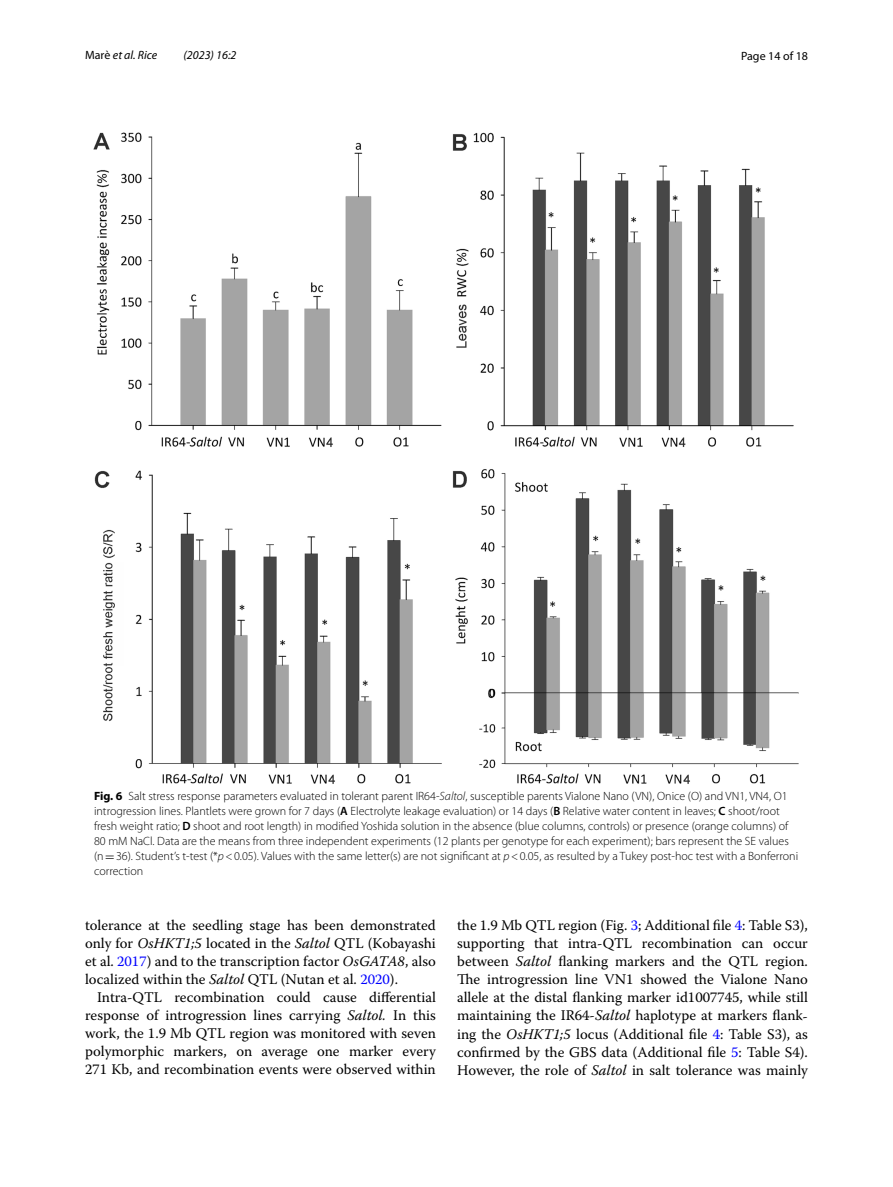
<style>
.page{position:relative;width:893px;height:1187px;background:#fff}
.page>*{position:absolute;margin:0;border:0;box-sizing:border-box;transform-origin:0 0}
.t1{font:14.7px/18px "Warnock Pro";color:#000;text-align:justify}
.t2{font:300 12px/15px "Myriad Pro";color:#000}
.t3{font:italic 12px "Myriad Pro";color:#000}
.t4{font:12px "Myriad Pro";color:#000}
.s1{font-style:normal}
.s2{font-weight:700}
.s3{font-style:italic}
.s4{font-weight:600}
.s5{font-family:"MTSY";font-weight:400}
.s6{color:#00f}
</style>
<div class="page">
<img style="left:94px;top:133px;width:705px;height:651px">
<p class="t3" style="left:85px;top:48px;width:74px"><span class="s1">Marè</span> et al. Rice</p>
<p class="t3" style="left:184px;top:48px;width:54px">(2023) 16:2</p>
<p class="t4" style="left:741px;top:48px;width:68px">Page 14 of 18</p>
<p class="t2" style="left:94px;top:788px;width:706px"><span class="s2">Fig. 6</span> Salt stress response parameters evaluated in tolerant parent IR64-<span class="s3">Saltol</span>, susceptible parents Vialone Nano (VN), Onice (O) and VN1, VN4, O1 introgression lines. Plantlets were grown for 7 days (<span class="s4">A</span> Electrolyte leakage evaluation) or 14 days (<span class="s4">B</span> Relative water content in leaves; <span class="s4">C</span> shoot/root fresh weight ratio; <span class="s4">D</span> shoot and root length) in modified Yoshida solution in the absence (blue columns, controls) or presence (orange columns) of 80 mM NaCl. Data are the means from three independent experiments (12 plants per genotype for each experiment); bars represent the SE values (n<span class="s5">=</span>36). Student’s t-test (*<span class="s3">p</span>&lt;0.05). Values with the same letter(s) are not significant at <span class="s3">p</span>&lt;0.05, as resulted by a Tukey post-hoc test with a Bonferroni correction</p>
<p class="t1" style="left:85px;top:916px;width:352px">tolerance at the seedling stage has been demonstrated only for <span class="s3">OsHKT1;5</span> located in the <span class="s3">Saltol</span> QTL (Kobayashi et al. <span class="s6">2017</span>) and to the transcription factor <span class="s3">OsGATA8</span>, also localized within the <span class="s3">Saltol</span> QTL (Nutan et al. <span class="s6">2020</span>).</p>
<p class="t1" style="left:85px;top:988px;width:352px;text-indent:12px">Intra-QTL recombination could cause differential response of introgression lines carrying <span class="s3">Saltol.</span> In this work, the 1.9 Mb QTL region was monitored with seven polymorphic markers, on average one marker every 271 Kb, and recombination events were observed within</p>
<p class="t1" style="left:457px;top:916px;width:352px">the 1.9 Mb QTL region (Fig. <span class="s6">3</span>; Additional file <span class="s6">4</span>: Table S3), supporting that intra-QTL recombination can occur between <span class="s3">Saltol</span> flanking markers and the QTL region.<br>The introgression line VN1 showed the Vialone Nano allele at the distal flanking marker id1007745, while still maintaining the IR64-<span class="s3">Saltol</span> haplotype at markers flank&shy;ing the <span class="s3">OsHKT1;5</span> locus (Additional file <span class="s6">4</span>: Table S3), as confirmed by the GBS data (Additional file <span class="s6">5</span>: Table S4).<br>However, the role of <span class="s3">Saltol</span> in salt tolerance was mainly</p>
</div>
